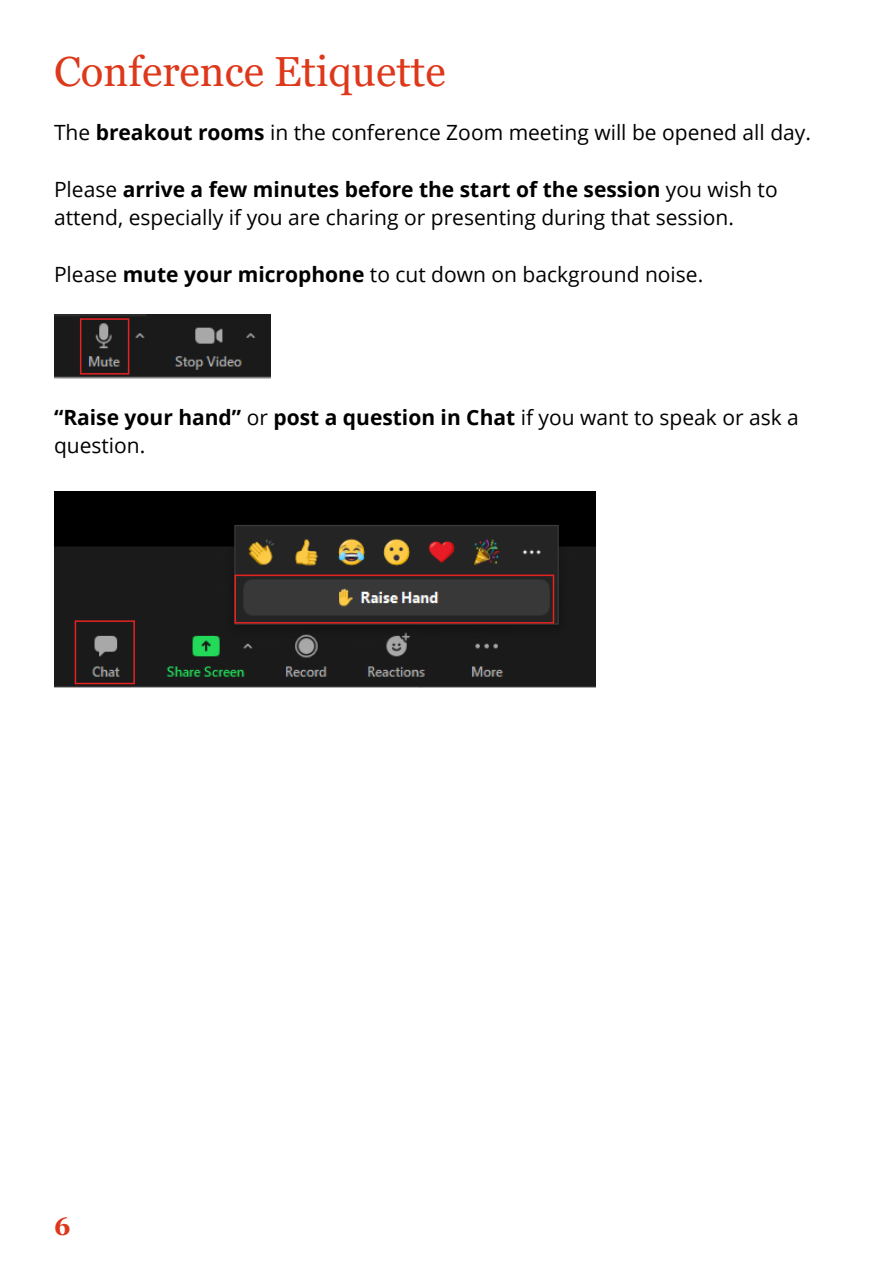
<style>
.page{position:relative;width:893px;height:1263px;background:#fff}
.page>*{position:absolute;margin:0;border:0;box-sizing:border-box;transform-origin:0 0}
.t1{font:42px "Georgia";color:#de381b}
.t2{font:700 25.5px "Georgia";color:#de381b}
.t3{font:21px/28.5px "Open Sans";color:#000}
.t4{font:700 21px/28.5px "Open Sans";color:#000}
.s1{font-weight:700}
.s2{font-weight:400}
</style>
<div class="page">
<img style="left:54px;top:492px;width:541px;height:195px">
<div style="left:235px;top:575px;width:319px;height:49px;border:2px solid #e52321"></div>
<div style="left:75px;top:620px;width:60px;height:64px;border:2px solid #e52321"></div>
<img style="left:54px;top:314px;width:216px;height:65px">
<div style="left:80px;top:318px;width:49px;height:57px;border:2px solid #e52321"></div>
<h1 class="t1" style="left:54px;top:46px;width:393px">Conference Etiquette</h1>
<p class="t3" style="left:54px;top:117px;width:758px">The <span class="s1">breakout rooms</span> in the conference Zoom meeting will be opened all day.</p>
<p class="t3" style="left:54px;top:174px;width:725px">Please <span class="s1">arrive a few minutes before the start of the session</span> you wish to attend, especially if you are charing or presenting during that session.</p>
<p class="t3" style="left:54px;top:260px;width:651px">Please <span class="s1">mute your microphone</span> to cut down on background noise.</p>
<p class="t4" style="left:54px;top:402px;width:746px">“Raise your hand” <span class="s2">or</span> post a question in Chat <span class="s2">if you want to speak or ask a question.</span></p>
<p class="t2" style="left:54px;top:1209px;width:18px">6</p>
</div>
